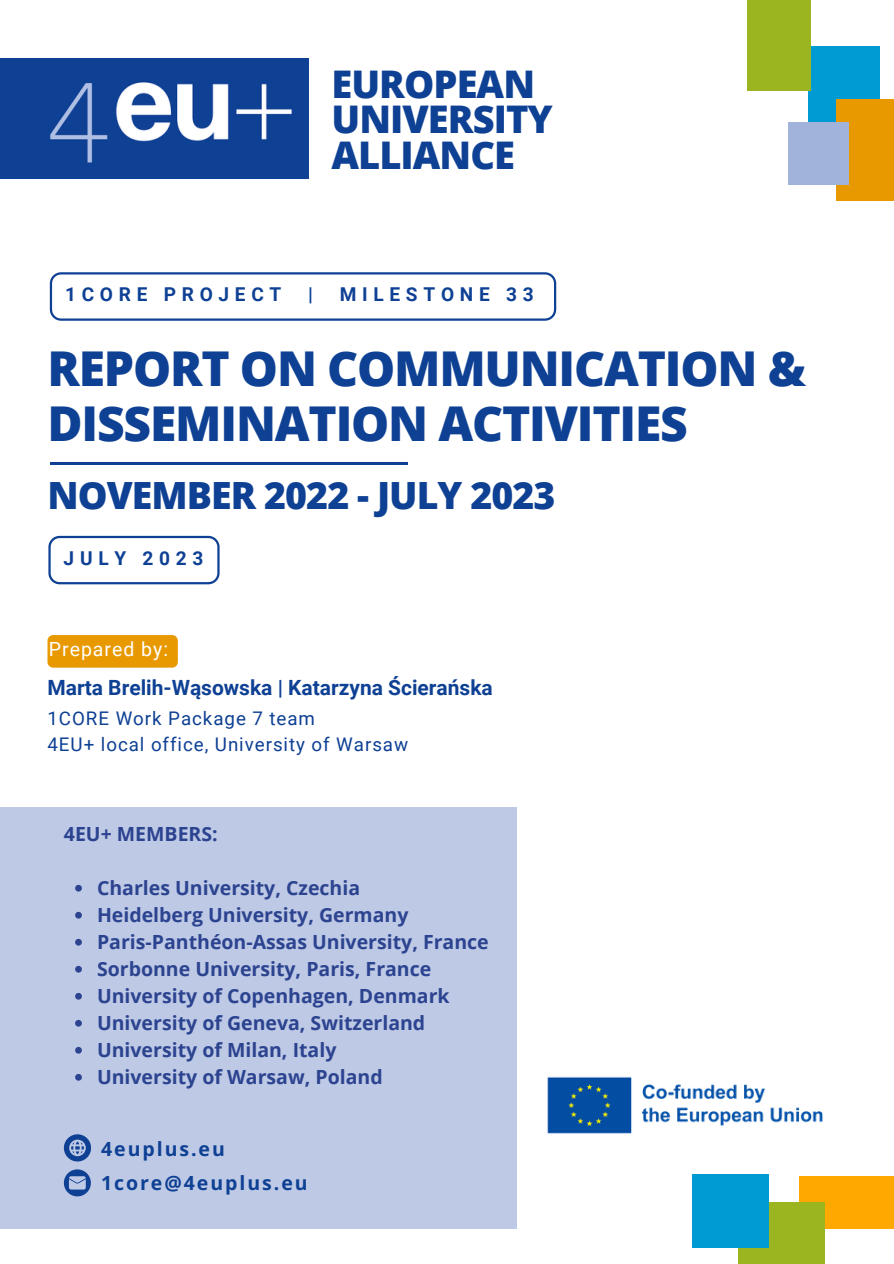
<style>
.page{position:relative;width:894px;height:1264px;background:#fff}
.page>*{position:absolute;margin:0;border:0;box-sizing:border-box;transform-origin:0 0}
.t1{font:800 48px/55.2px "Open Sans";letter-spacing:-.025em;color:#0e4094}
.t2{font:800 38.1px/35.7px "Open Sans";letter-spacing:-.025em;color:#0e4094}
.t3{font:800 37.5px "Open Sans";letter-spacing:-.025em;color:#0e4094}
.t4{font:700 21px "Roboto";color:#0e4094}
.t5{font:700 19.5px "Open Sans";color:#2c4390}
.t6{font:700 19.5px "Open Sans";letter-spacing:.1em;color:#0e4094}
.t7{font:19.5px "Roboto";letter-spacing:.05em;color:#fff}
.t8{font:700 19.05px "Roboto";letter-spacing:.3em;color:#0e4094}
.t9{font:18.75px "Roboto";letter-spacing:.05em;color:#0e4094}
</style>
<div class="page">
<div style="left:0;top:807px;width:516px;height:421px;background:#bec9e5"></div>
<div style="left:0;top:58px;width:228px;height:121px;background:#0e4094"></div>
<img style="left:50px;top:58px;width:258px;height:120px">
<div style="left:808px;top:46px;width:71px;height:85px;background:#009bd3"></div>
<div style="left:835px;top:99px;width:58px;height:102px;background:#e89900"></div>
<div style="left:788px;top:122px;width:60px;height:62px;background:#a2b3db"></div>
<div style="left:747px;top:0;width:63px;height:91px;background:#9bb520"></div>
<div style="left:798px;top:1176px;width:95px;height:52px;background:#ffa800"></div>
<div style="left:738px;top:1202px;width:86px;height:61px;background:#9bb520"></div>
<div style="left:691px;top:1174px;width:77px;height:73px;background:#009bd3"></div>
<svg style="left:50px;top:272px;width:506px;height:49px"></svg>
<svg style="left:48px;top:536px;width:171px;height:48px"></svg>
<svg style="left:64px;top:1169px;width:27px;height:27px"></svg>
<svg style="left:64px;top:1134px;width:27px;height:27px"></svg>
<div style="left:47px;top:635px;width:131px;height:32px;background:#e89900;border-radius:6px"></div>
<hr style="left:50px;top:462px;width:357px;height:2px;background:#0e4094">
<img style="left:547px;top:1076px;width:276px;height:58px">
<svg style="left:75px;top:884px;width:7px;height:7px"></svg>
<svg style="left:75px;top:911px;width:7px;height:7px"></svg>
<svg style="left:75px;top:938px;width:7px;height:7px"></svg>
<svg style="left:75px;top:965px;width:7px;height:7px"></svg>
<svg style="left:75px;top:992px;width:7px;height:7px"></svg>
<svg style="left:75px;top:1019px;width:7px;height:7px"></svg>
<svg style="left:75px;top:1047px;width:7px;height:6px"></svg>
<svg style="left:75px;top:1074px;width:7px;height:6px"></svg>
<h2 class="t2" style="left:331px;top:65px;width:223px">EUROPEAN<br>UNIVERSITY<br>ALLIANCE</h2>
<p class="t8" style="left:65px;top:284px;width:218px">1CORE PROJECT</p>
<p class="t8" style="left:308px;top:284px;width:6px">|</p>
<p class="t8" style="left:339px;top:284px;width:195px">MILESTONE 33</p>
<h3 class="t1" style="left:47px;top:340px;width:759px">REPORT ON COMMUNICATION &amp;<br>DISSEMINATION ACTIVITIES</h3>
<p class="t3" style="left:47px;top:469px;width:509px">NOVEMBER 2022 - JULY 2023</p>
<p class="t8" style="left:64px;top:547px;width:141px">JULY 2023</p>
<p class="t7" style="left:49px;top:637px;width:121px">Prepared by:</p>
<p class="t4" style="left:47px;top:675px;width:446px">Marta Brelih-Wąsowska | Katarzyna Ścierańska</p>
<p class="t9" style="left:47px;top:707px;width:269px">1CORE Work Package 7 team</p>
<p class="t9" style="left:47px;top:733px;width:362px">4EU+ local office, University of Warsaw</p>
<h3 class="t5" style="left:64px;top:820px;width:155px">4EU+ MEMBERS:</h3>
<h1 class="t5" style="left:97px;top:874px;width:264px">Charles University, Czechia</h1>
<p class="t5" style="left:97px;top:901px;width:313px">Heidelberg University, Germany</p>
<h2 class="t5" style="left:97px;top:928px;width:393px">Paris-Panthéon-Assas University, France</h2>
<h3 class="t5" style="left:97px;top:955px;width:336px">Sorbonne University, Paris, France</h3>
<h5 class="t5" style="left:97px;top:982px;width:354px">University of Copenhagen, Denmark</h5>
<h4 class="t5" style="left:97px;top:1009px;width:330px">University of Geneva, Switzerland</h4>
<p class="t5" style="left:97px;top:1036px;width:241px">University of Milan, Italy</p>
<p class="t5" style="left:97px;top:1063px;width:287px">University of Warsaw, Poland</p>
<p class="t6" style="left:101px;top:1134px;width:125px">4euplus.eu</p>
<p class="t6" style="left:101px;top:1169px;width:208px">1core@4euplus.eu</p>
</div>
